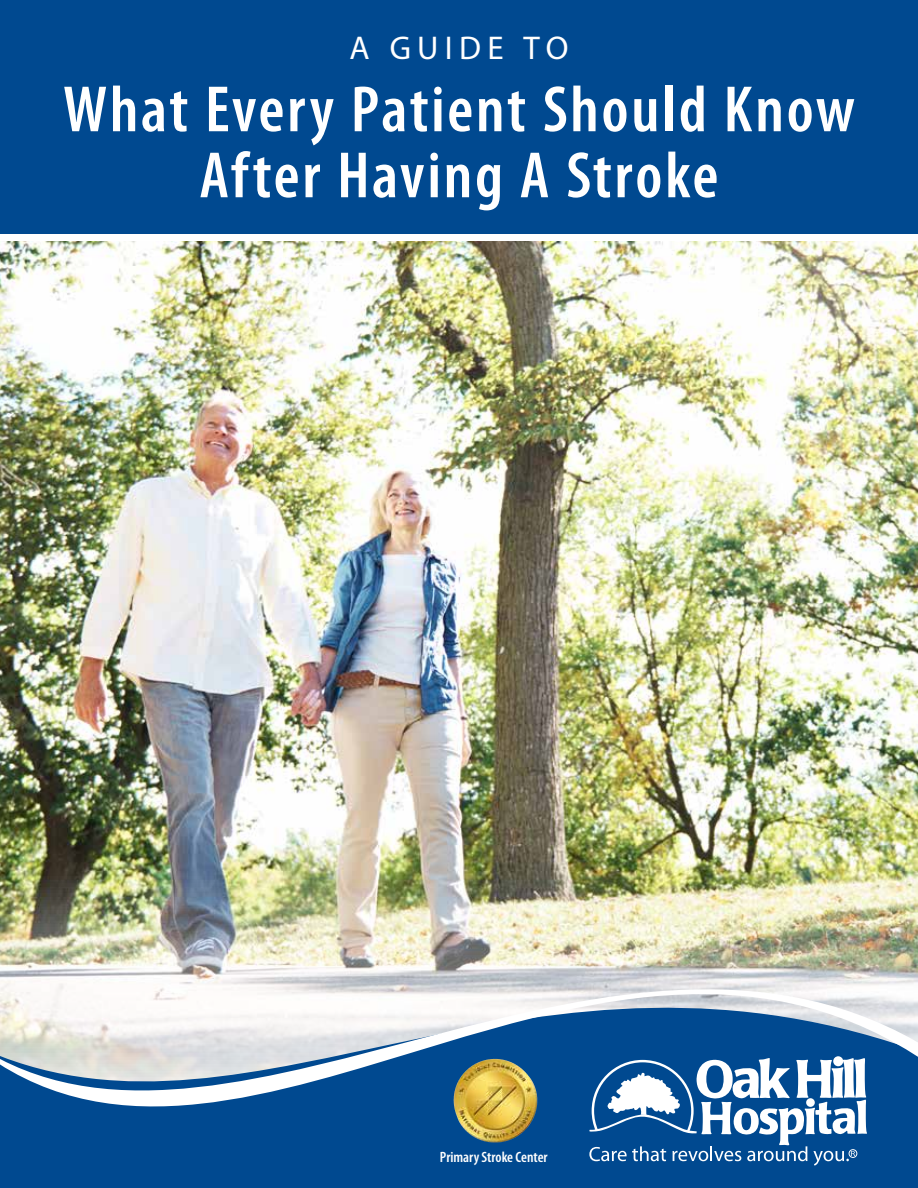
<style>
.page{position:relative;width:918px;height:1188px;background:#fff}
.page>*{position:absolute;margin:0;border:0;box-sizing:border-box;transform-origin:0 0}
.t1{font:600 condensed 66px/66px "Myriad Pro";letter-spacing:.04em;color:#fff;text-align:center}
.t2{font:33px "Myriad Pro";letter-spacing:.19em;color:#fff}
.t3{font:600 condensed 15px "Myriad Pro";color:#fff}
</style>
<div class="page">
<img style="left:0;top:242px;width:918px;height:596px">
<img style="left:0;top:838px;width:918px;height:350px">
<svg style="left:833px;top:1056px;width:10px;height:10px"></svg>
<svg style="left:589px;top:1058px;width:278px;height:108px"></svg>
<div style="left:849px;top:1149px;width:8px;height:9px;border:1px solid #fff;border-radius:50%"></div>
<div style="left:0;top:0;width:918px;height:233px;background:#004990"></div>
<img style="left:454px;top:1059px;width:39px;height:66px">
<p class="t2" style="left:350px;top:27px;width:220px">A GUIDE TO</p>
<p class="t1" style="left:63px;top:75px;width:793px">What Every Patient Should Know<br>After Having A Stroke</p>
<p class="t3" style="left:440px;top:1148px;width:109px">Primary Stroke Center</p>
</div>
